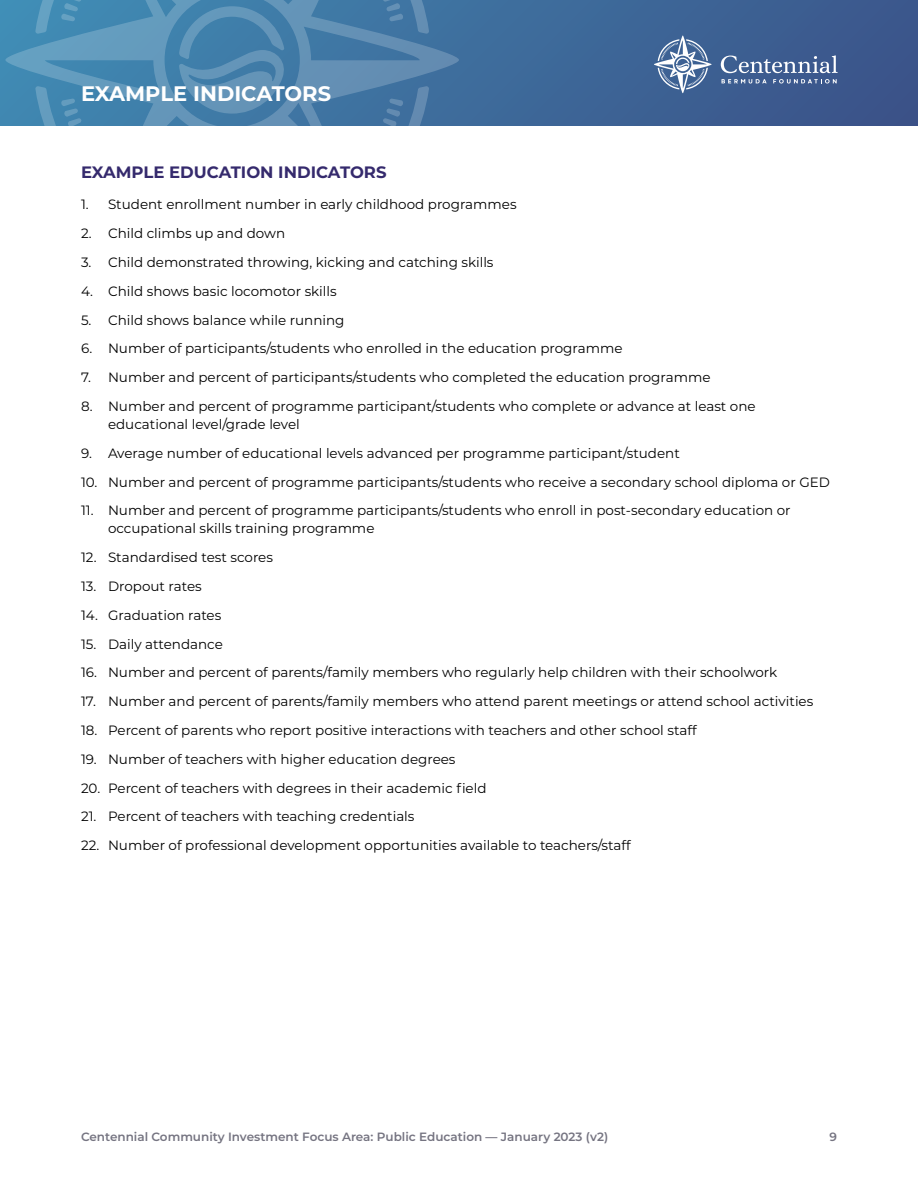
<style>
.page{position:relative;width:918px;height:1188px;background:#fff}
.page>*{position:absolute;margin:0;border:0;box-sizing:border-box;transform-origin:0 0}
.t1{font:700 21px "Montserrat";color:#fff}
.subhead{font:700 16.5px "Montserrat";color:#352a6d}
.t2{font:13.5px/18px "Montserrat";color:#000}
.t3{font:600 12px "Montserrat";color:#757481}
</style>
<div class="page">
<div style="left:0;top:0;width:918px;height:126px;background:linear-gradient(to bottom,#3d6596,#3c5e91)"></div>
<svg style="left:654px;top:35px;width:58px;height:58px;background:#6f8aaf"></svg>
<svg style="left:721px;top:55px;width:117px;height:18px;background:#6c84ab"></svg>
<svg style="left:722px;top:79px;width:45px;height:5px"></svg>
<svg style="left:773px;top:79px;width:64px;height:5px"></svg>
<svg style="left:5px;top:0;width:454px;height:126px;background:#4983ad"></svg>
<svg style="left:61px;top:0;width:342px;height:126px;background:#4f87af"></svg>
<p class="t1" style="left:81px;top:79px;width:252px">EXAMPLE INDICATORS</p>
<p class="subhead" style="left:81px;top:160px;width:307px">EXAMPLE EDUCATION INDICATORS</p>
<p class="t2" style="left:81px;top:195px;width:437px">1. Student enrollment number in early childhood programmes</p>
<p class="t2" style="left:81px;top:224px;width:206px">2. Child climbs up and down</p>
<p class="t2" style="left:81px;top:253px;width:414px">3. Child demonstrated throwing, kicking and catching skills</p>
<p class="t2" style="left:81px;top:282px;width:257px">4. Child shows basic locomotor skills</p>
<p class="t2" style="left:81px;top:310px;width:265px">5. Child shows balance while running</p>
<p class="t2" style="left:81px;top:339px;width:543px">6. Number of participants/students who enrolled in the education programme</p>
<p class="t2" style="left:81px;top:368px;width:631px">7. Number and percent of participants/students who completed the education programme</p>
<p class="t2" style="left:108px;top:397px;width:649px;text-indent:-27px">8. Number and percent of programme participant/students who complete or advance at least one educational level/grade level</p>
<p class="t2" style="left:81px;top:444px;width:600px">9. Average number of educational levels advanced per programme participant/student</p>
<p class="t2" style="left:81px;top:472px;width:750px">10. Number and percent of programme participants/students who receive a secondary school diploma or GED</p>
<p class="t2" style="left:108px;top:501px;width:684px;text-indent:-27px">11. Number and percent of programme participants/students who enroll in post-secondary education or occupational skills training programme</p>
<p class="t2" style="left:81px;top:548px;width:194px">12. Standardised test scores</p>
<p class="t2" style="left:81px;top:577px;width:122px">13. Dropout rates</p>
<p class="t2" style="left:81px;top:606px;width:142px">14. Graduation rates</p>
<p class="t2" style="left:81px;top:634px;width:143px">15. Daily attendance</p>
<p class="t2" style="left:81px;top:663px;width:698px">16. Number and percent of parents/family members who regularly help children with their schoolwork</p>
<p class="t2" style="left:81px;top:692px;width:734px">17. Number and percent of parents/family members who attend parent meetings or attend school activities</p>
<p class="t2" style="left:81px;top:721px;width:617px">18. Percent of parents who report positive interactions with teachers and other school staff</p>
<p class="t2" style="left:81px;top:750px;width:376px">19. Number of teachers with higher education degrees</p>
<p class="t2" style="left:81px;top:778px;width:407px">20. Percent of teachers with degrees in their academic field</p>
<p class="t2" style="left:81px;top:807px;width:335px">21. Percent of teachers with teaching credentials</p>
<p class="t2" style="left:81px;top:836px;width:551px">22. Number of professional development opportunities available to teachers/staff</p>
<p class="t3" style="left:81px;top:1129px;width:529px">Centennial Community Investment Focus Area: Public Education — January 2023 (v2)</p>
<p class="t3" style="left:829px;top:1129px;width:9px">9</p>
</div>
